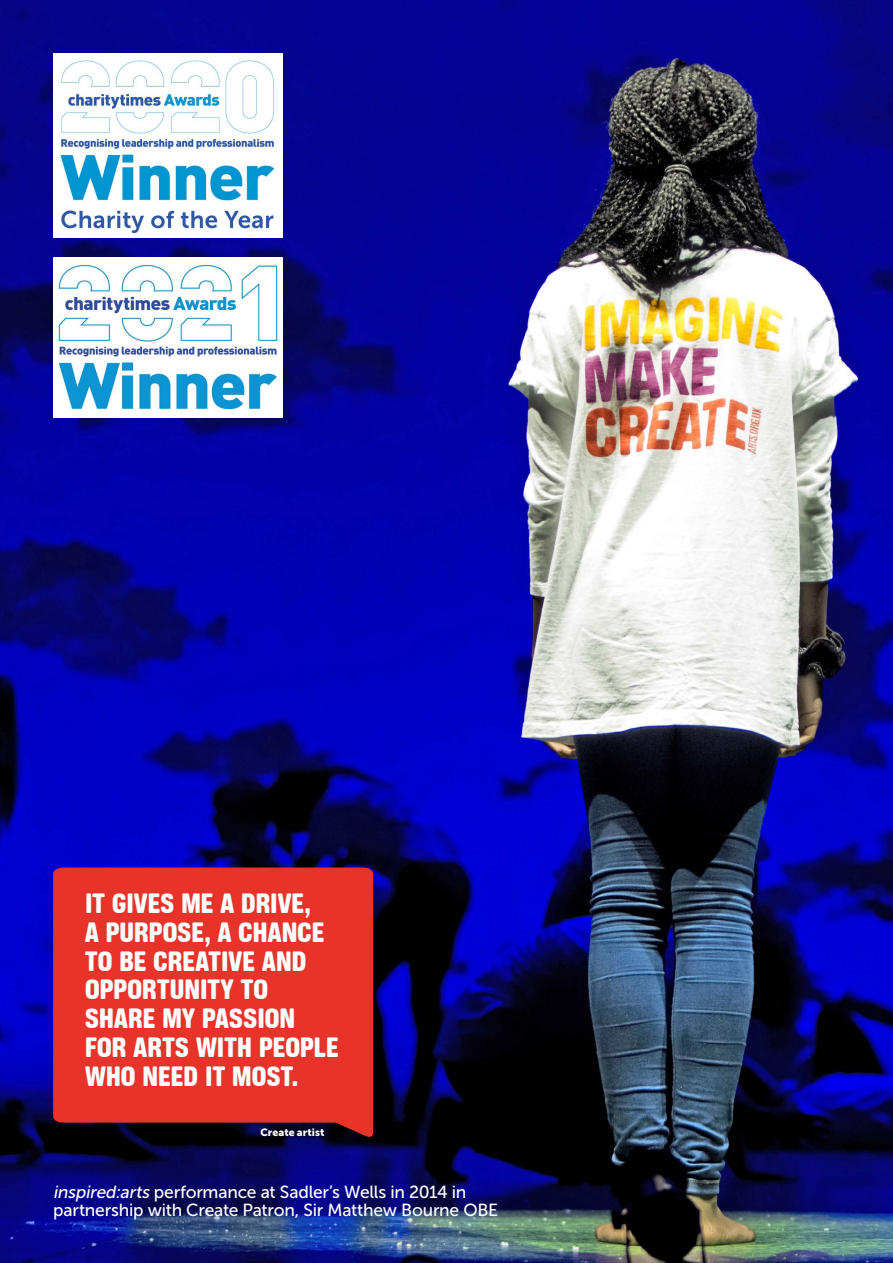
<style>
.page{position:relative;width:893px;height:1263px;background:#fff}
.page>*{position:absolute;margin:0;border:0;box-sizing:border-box;transform-origin:0 0}
.t1{font:33.9px/28.8px "Ketchupa";letter-spacing:-.015em;color:#fff}
.t2{font:17.4px/18px "Museo Sans 500";letter-spacing:-.015em;color:#fff}
.t3{font:10.5px "Museo Sans 900";letter-spacing:.005em;color:#fff}
.s1{font-style:italic}
</style>
<div class="page">
<img style="left:0;top:0;width:893px;height:1263px">
<div style="left:53px;top:867px;width:320px;height:272px;background:#e7332a"></div>
<div style="left:53px;top:257px;width:229px;height:161px;background:#fff"></div>
<img style="left:58px;top:265px;width:219px;height:144px">
<img style="left:53px;top:53px;width:229px;height:185px">
<p class="t1" style="left:85px;top:888px;width:256px">IT GIVES ME A DRIVE,<br>A PURPOSE, A CHANCE<br>TO BE CREATIVE AND<br>OPPORTUNITY TO<br>SHARE MY PASSION<br>FOR ARTS WITH PEOPLE<br>WHO NEED IT MOST.</p>
<p class="t3" style="left:260px;top:1126px;width:66px">Create artist</p>
<p class="t2" style="left:53px;top:1183px;width:447px"><span class="s1">inspired:arts</span>performance at Sadler’s Wells in 2014 in partnership with Create Patron, Sir Matthew Bourne OBE</p>
</div>
